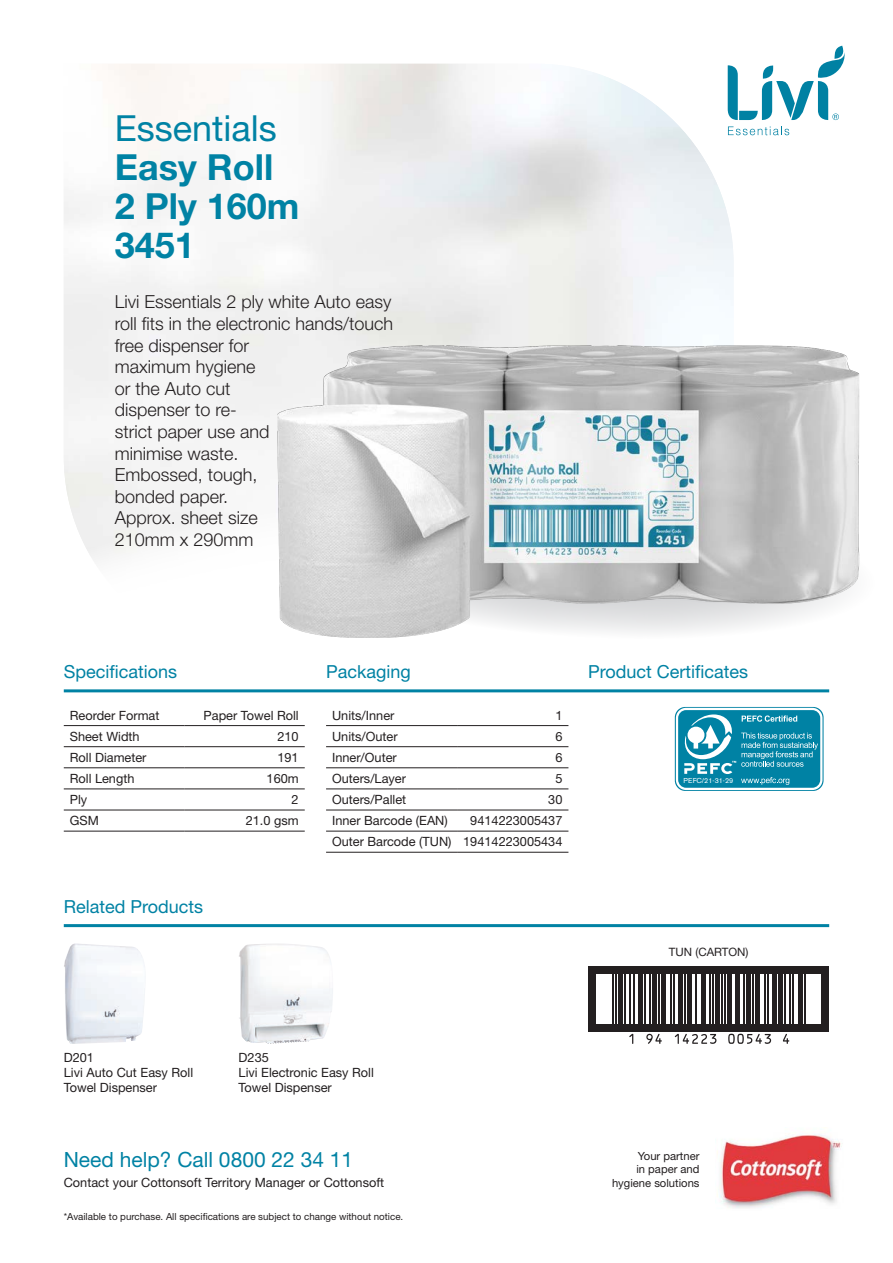
<style>
.page{position:relative;width:893px;height:1263px;background:#fff}
.page>*{position:absolute;margin:0;border:0;box-sizing:border-box;transform-origin:0 0}
.t1{font:700 36px/39px "Helvetica Neue LT Std";color:#0082a4}
.t2{font:21px "Helvetica Neue LT Std";color:#0082a4}
.t3{font:300 18px/21.6px "Helvetica Neue LT Std";color:#231f20}
.t4{font:18px "Helvetica Neue LT Std";color:#0082a4}
.Table_Copy{font:12.75px/15px "Helvetica Neue LT Std";color:#231f20}
.t5{font:11.55px "Helvetica Neue LT Std";color:#231f20}
.t6{font:11.25px/13.5px "Helvetica Neue LT Std";color:#231f20;text-align:right}
.t7{font:9.75px "Helvetica Neue LT Std";color:#231f20}
.t8{font:7.05px "Akzidenz Grotesk BE";color:#fff}
.s1{font-weight:400}
</style>
<div class="page">
<svg style="left:63px;top:486px;width:767px;height:270px"></svg>
<svg style="left:322px;top:553px;width:538px;height:92px"></svg>
<img style="left:278px;top:345px;width:581px;height:292px">
<img style="left:64px;top:943px;width:81px;height:101px">
<img style="left:239px;top:944px;width:94px;height:100px">
<hr style="left:612px;top:974px;width:1px;height:50px;background:#231f20">
<hr style="left:615px;top:974px;width:2px;height:50px;background:#231f20">
<hr style="left:618px;top:974px;width:4px;height:50px;background:#231f20">
<hr style="left:624px;top:974px;width:2px;height:50px;background:#231f20">
<hr style="left:630px;top:974px;width:1px;height:50px;background:#231f20">
<hr style="left:633px;top:974px;width:1px;height:50px;background:#231f20">
<hr style="left:638px;top:974px;width:4px;height:50px;background:#231f20">
<hr style="left:644px;top:974px;width:2px;height:50px;background:#231f20">
<hr style="left:650px;top:974px;width:1px;height:50px;background:#231f20">
<hr style="left:653px;top:974px;width:4px;height:50px;background:#231f20">
<hr style="left:658px;top:974px;width:2px;height:50px;background:#231f20">
<hr style="left:662px;top:974px;width:4px;height:50px;background:#231f20">
<hr style="left:670px;top:974px;width:1px;height:50px;background:#231f20">
<hr style="left:673px;top:974px;width:2px;height:50px;background:#231f20">
<hr style="left:679px;top:974px;width:4px;height:50px;background:#231f20">
<hr style="left:684px;top:974px;width:2px;height:50px;background:#231f20">
<hr style="left:687px;top:974px;width:4px;height:50px;background:#231f20">
<hr style="left:695px;top:974px;width:2px;height:50px;background:#231f20">
<hr style="left:701px;top:974px;width:4px;height:50px;background:#231f20">
<hr style="left:709px;top:974px;width:2px;height:50px;background:#231f20">
<hr style="left:712px;top:974px;width:2px;height:50px;background:#231f20">
<div style="left:715px;top:974px;width:5px;height:50px;background:#231f20"></div>
<hr style="left:721px;top:974px;width:2px;height:50px;background:#231f20">
<hr style="left:724px;top:974px;width:2px;height:50px;background:#231f20">
<hr style="left:728px;top:974px;width:4px;height:50px;background:#231f20">
<hr style="left:736px;top:974px;width:4px;height:50px;background:#231f20">
<hr style="left:744px;top:974px;width:1px;height:50px;background:#231f20">
<hr style="left:747px;top:974px;width:4px;height:50px;background:#231f20">
<hr style="left:752px;top:974px;width:2px;height:50px;background:#231f20">
<hr style="left:756px;top:974px;width:4px;height:50px;background:#231f20">
<hr style="left:764px;top:974px;width:1px;height:50px;background:#231f20">
<hr style="left:767px;top:974px;width:2px;height:50px;background:#231f20">
<hr style="left:773px;top:974px;width:4px;height:50px;background:#231f20">
<hr style="left:778px;top:974px;width:4px;height:50px;background:#231f20">
<hr style="left:784px;top:974px;width:1px;height:50px;background:#231f20">
<hr style="left:789px;top:974px;width:2px;height:50px;background:#231f20">
<hr style="left:793px;top:974px;width:1px;height:50px;background:#231f20">
<hr style="left:798px;top:974px;width:4px;height:50px;background:#231f20">
<hr style="left:804px;top:974px;width:1px;height:50px;background:#231f20">
<svg style="left:629px;top:1034px;width:4px;height:10px"></svg>
<svg style="left:646px;top:1034px;width:16px;height:10px"></svg>
<svg style="left:675px;top:1034px;width:41px;height:10px"></svg>
<svg style="left:728px;top:1034px;width:43px;height:10px"></svg>
<svg style="left:783px;top:1034px;width:6px;height:10px"></svg>
<div style="left:588px;top:966px;width:241px;height:8px;background:#231f20"></div>
<div style="left:588px;top:1024px;width:241px;height:8px;background:#231f20"></div>
<div style="left:588px;top:966px;width:8px;height:66px;background:#231f20"></div>
<div style="left:822px;top:966px;width:7px;height:66px;background:#231f20"></div>
<hr style="left:64px;top:689px;width:765px;height:3px;background:#0082a4">
<hr style="left:64px;top:924px;width:765px;height:3px;background:#0082a4">
<hr style="left:64px;top:725px;width:120px;height:1px;background:#231f20">
<hr style="left:184px;top:725px;width:121px;height:1px;background:#231f20">
<hr style="left:64px;top:746px;width:120px;height:1px;background:#231f20">
<hr style="left:184px;top:746px;width:121px;height:1px;background:#231f20">
<hr style="left:64px;top:767px;width:120px;height:1px;background:#231f20">
<hr style="left:184px;top:767px;width:121px;height:1px;background:#231f20">
<hr style="left:64px;top:789px;width:120px;height:1px;background:#231f20">
<hr style="left:184px;top:789px;width:121px;height:1px;background:#231f20">
<hr style="left:64px;top:810px;width:120px;height:1px;background:#231f20">
<hr style="left:184px;top:810px;width:121px;height:1px;background:#231f20">
<hr style="left:64px;top:831px;width:120px;height:1px;background:#231f20">
<hr style="left:184px;top:831px;width:121px;height:1px;background:#231f20">
<hr style="left:326px;top:725px;width:132px;height:1px;background:#231f20">
<hr style="left:458px;top:725px;width:110px;height:1px;background:#231f20">
<hr style="left:326px;top:746px;width:132px;height:1px;background:#231f20">
<hr style="left:458px;top:746px;width:110px;height:1px;background:#231f20">
<hr style="left:326px;top:767px;width:132px;height:1px;background:#231f20">
<hr style="left:458px;top:767px;width:110px;height:1px;background:#231f20">
<hr style="left:326px;top:789px;width:132px;height:1px;background:#231f20">
<hr style="left:458px;top:789px;width:110px;height:1px;background:#231f20">
<hr style="left:326px;top:810px;width:132px;height:1px;background:#231f20">
<hr style="left:458px;top:810px;width:110px;height:1px;background:#231f20">
<hr style="left:326px;top:831px;width:132px;height:1px;background:#231f20">
<hr style="left:458px;top:831px;width:110px;height:1px;background:#231f20">
<hr style="left:326px;top:852px;width:132px;height:1px;background:#231f20">
<hr style="left:458px;top:852px;width:110px;height:1px;background:#231f20">
<img style="left:717px;top:1134px;width:124px;height:74px">
<svg style="left:675px;top:707px;width:148px;height:84px"></svg>
<svg style="left:676px;top:708px;width:146px;height:82px;background:#3c9fb9"></svg>
<svg style="left:728px;top:126px;width:61px;height:9px"></svg>
<svg style="left:728px;top:46px;width:117px;height:74px"></svg>
<p class="t1" style="left:115px;top:108px;width:186px"><span class="s1">Essentials<br></span>Easy Roll<br>2 Ply 160m</p>
<p class="t1" style="left:115px;top:225px;width:82px">3451</p>
<p class="t3" style="left:115px;top:291px;width:280px">Livi Essentials 2 ply white Auto easy roll fits in the electronic hands/touch free dispenser for<br>maximum hygiene<br>or the Auto cut<br>dispenser to re-<br>strict paper use and<br>minimise waste.<br>Embossed, tough,<br>bonded paper.<br>Approx. sheet size<br>210mm x 290mm</p>
<h3 class="t4" style="left:64px;top:661px;width:115px">Specifications</h3>
<h3 class="t4" style="left:326px;top:661px;width:86px">Packaging</h3>
<h3 class="t4" style="left:588px;top:661px;width:162px">Product Certificates</h3>
<p class="Table_Copy" style="left:70px;top:707px;width:91px">Reorder Format</p>
<p class="Table_Copy" style="left:204px;top:707px;width:97px">Paper Towel Roll</p>
<p class="Table_Copy" style="left:70px;top:728px;width:71px">Sheet Width</p>
<p class="Table_Copy" style="left:277px;top:728px;width:23px">210</p>
<p class="Table_Copy" style="left:70px;top:749px;width:78px">Roll Diameter</p>
<p class="Table_Copy" style="left:277px;top:749px;width:23px">191</p>
<p class="Table_Copy" style="left:70px;top:771px;width:66px">Roll Length</p>
<p class="Table_Copy" style="left:267px;top:771px;width:34px">160m</p>
<p class="Table_Copy" style="left:70px;top:792px;width:19px">Ply</p>
<p class="Table_Copy" style="left:292px;top:792px;width:9px">2</p>
<p class="Table_Copy" style="left:70px;top:813px;width:31px">GSM</p>
<p class="Table_Copy" style="left:246px;top:813px;width:54px">21.0 gsm</p>
<h3 class="t4" style="left:64px;top:896px;width:141px">Related Products</h3>
<p class="Table_Copy" style="left:332px;top:707px;width:64px">Units/Inner</p>
<p class="Table_Copy" style="left:555px;top:707px;width:9px">1</p>
<p class="Table_Copy" style="left:332px;top:728px;width:67px">Units/Outer</p>
<p class="Table_Copy" style="left:555px;top:728px;width:9px">6</p>
<p class="Table_Copy" style="left:332px;top:749px;width:66px">Inner/Outer</p>
<p class="Table_Copy" style="left:555px;top:749px;width:9px">6</p>
<p class="Table_Copy" style="left:332px;top:771px;width:75px">Outers/Layer</p>
<p class="Table_Copy" style="left:555px;top:771px;width:9px">5</p>
<p class="Table_Copy" style="left:332px;top:792px;width:76px">Outers/Pallet</p>
<p class="Table_Copy" style="left:548px;top:792px;width:16px">30</p>
<p class="Table_Copy" style="left:332px;top:813px;width:117px">Inner Barcode (EAN)</p>
<p class="Table_Copy" style="left:470px;top:813px;width:94px">9414223005437</p>
<p class="Table_Copy" style="left:332px;top:834px;width:121px">Outer Barcode (TUN)</p>
<p class="Table_Copy" style="left:463px;top:834px;width:101px">19414223005434</p>
<p class="Table_Copy" style="left:64px;top:1050px;width:131px">D201<br>Livi Auto Cut Easy Roll<br>Towel Dispenser</p>
<p class="Table_Copy" style="left:239px;top:1050px;width:137px">D235<br>Livi Electronic Easy Roll<br>Towel Dispenser</p>
<h2 class="t2" style="left:64px;top:1147px;width:291px">Need help? Call 0800 22 34 11</h2>
<p class="Table_Copy" style="left:64px;top:1175px;width:322px">Contact your Cottonsoft Territory Manager or Cottonsoft</p>
<p class="t7" style="left:64px;top:1211px;width:341px">*Available to purchase. All specifications are subject to change without notice.</p>
<p class="t8" style="left:684px;top:776px;width:51px">PEFC/21-31-29</p>
<p class="t5" style="left:669px;top:945px;width:81px">TUN (CARTON)</p>
<p class="t6" style="left:612px;top:1149px;width:89px">Your partner<br>in paper and hygiene solutions</p>
</div>
